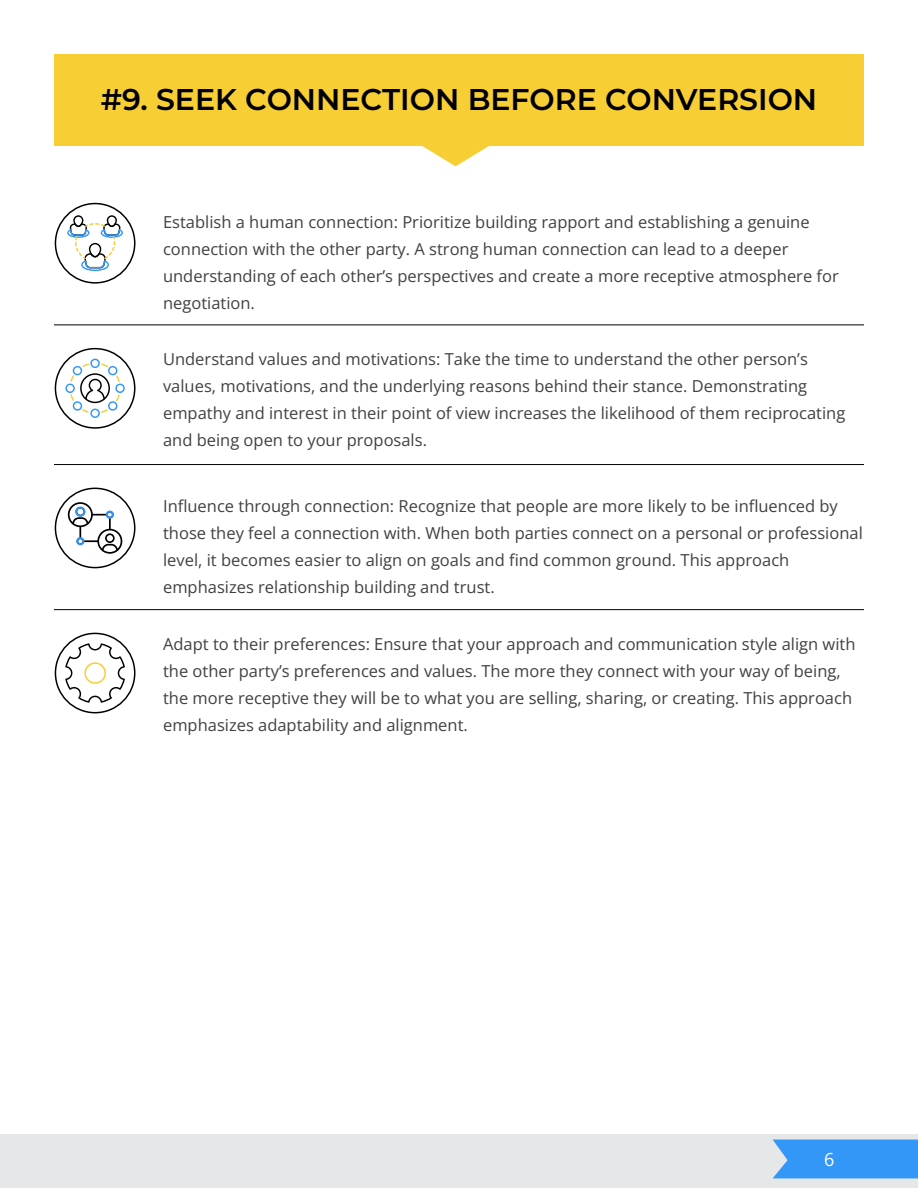
<style>
.page{position:relative;width:918px;height:1188px;background:#fff}
.page>*{position:absolute;margin:0;border:0;box-sizing:border-box;transform-origin:0 0}
.t1{font:600 30px "Montserrat";color:#000}
.t2{font:18px "Open Sans Regular 400 100";color:#fff}
.t3{font:16.5px/27px "Open Sans Regular 400 100";color:#414042}
</style>
<div class="page">
<div style="left:54px;top:54px;width:810px;height:91px;background:#f7ce34"></div>
<svg style="left:421px;top:145px;width:69px;height:21px"></svg>
<div style="left:0;top:1134px;width:918px;height:54px;background:#e6e7e8"></div>
<div style="left:773px;top:1140px;width:145px;height:38px;background:#3397f7"></div>
<hr style="left:54px;top:325px;width:810px;height:1px;background:#000">
<hr style="left:54px;top:609px;width:810px;height:1px;background:#000">
<hr style="left:54px;top:464px;width:810px;height:1px;background:#000">
<div style="left:55px;top:348px;width:80px;height:81px;border:2px solid #000;border-radius:50%"></div>
<div style="left:55px;top:633px;width:80px;height:80px;border:2px solid #000;border-radius:50%"></div>
<div style="left:55px;top:203px;width:80px;height:81px;border:2px solid #000;border-radius:50%"></div>
<div style="left:55px;top:488px;width:80px;height:80px;border:2px solid #000;border-radius:50%"></div>
<svg style="left:67px;top:215px;width:56px;height:56px"></svg>
<svg style="left:65px;top:359px;width:60px;height:59px"></svg>
<svg style="left:68px;top:502px;width:54px;height:52px"></svg>
<div style="left:75px;top:507px;width:10px;height:10px;border:2px solid #3397f7;border-radius:50%"></div>
<div style="left:106px;top:511px;width:8px;height:8px;border:2px solid #3397f7;border-radius:50%"></div>
<div style="left:76px;top:537px;width:8px;height:8px;border:2px solid #3397f7;border-radius:50%"></div>
<svg style="left:65px;top:643px;width:60px;height:60px"></svg>
<h1 class="t1" style="left:101px;top:79px;width:718px">#9. SEEK CONNECTION BEFORE CONVERSION</h1>
<p class="t3" style="left:163px;top:208px;width:677px">Establish a human connection: Prioritize building rapport and establishing a genuine connection with the other party. A strong human connection can lead to a deeper understanding of each other’s perspectives and create a more receptive atmosphere for negotiation.</p>
<p class="t3" style="left:163px;top:346px;width:684px">Understand values and motivations: Take the time to understand the other person’s values, motivations, and the underlying reasons behind their stance. Demonstrating empathy and interest in their point of view increases the likelihood of them reciprocating and being open to your proposals.</p>
<p class="t3" style="left:163px;top:492px;width:701px">Influence through connection: Recognize that people are more likely to be influenced by those they feel a connection with. When both parties connect on a personal or professional level, it becomes easier to align on goals and find common ground. This approach emphasizes relationship building and trust.</p>
<p class="t3" style="left:163px;top:630px;width:694px">Adapt to their preferences: Ensure that your approach and communication style align with the other party’s preferences and values. The more they connect with your way of being, the more receptive they will be to what you are selling, sharing, or creating. This approach emphasizes adaptability and alignment.</p>
<p class="t2" style="left:824px;top:1147px;width:12px">6</p>
</div>
